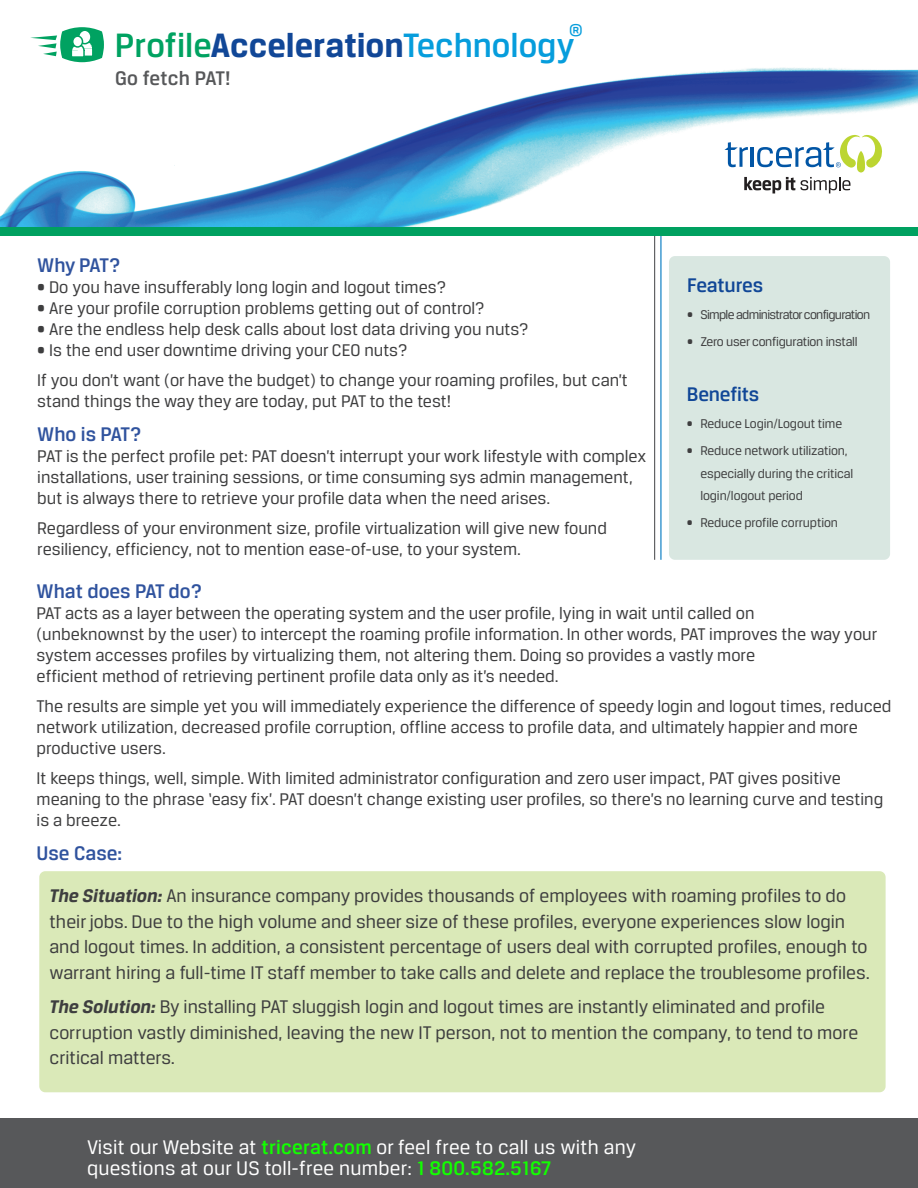
<style>
.page{position:relative;width:918px;height:1188px;background:#fff}
.page>*{position:absolute;margin:0;border:0;box-sizing:border-box;transform-origin:0 0}
.t1{font:700 36px "Breuer Text";color:#114797}
.t2{font:21px/21px "Breuer Text";letter-spacing:.01em;color:#fff}
.t3{font:500 21px "Breuer Text";color:#30539e}
.t4{font:500 21px "Breuer Text";letter-spacing:.01em;color:#57585a}
.Subhead{font:500 21px "Breuer Text";letter-spacing:-.01em;color:#114797}
.Benefit_Text{font:500 21px "Breuer Text";letter-spacing:-.01em;color:#114797}
.t5{font:19.5px/25.5px "Breuer Text";color:#3e3e3f}
.t6{font:18px/21px "Breuer Text";color:#3e3e3f}
.t7{font:500 18px "Breuer Text";color:#069ddc}
.Benefit_Text-2{font:13.5px/22.5px "Breuer Text";letter-spacing:-.01em;color:#3e3e3f}
.Benefit_Text-3{font:13.5px "Breuer Text";letter-spacing:-.05em;color:#3e3e3f}
.s1{font-weight:500;color:#00a261}
.s2{font-weight:500;color:#069ddc}
.s3{font-weight:700;font-style:italic}
.s4{font-weight:500;color:#12ff00}
</style>
<div class="page">
<div style="left:672px;top:259px;width:215px;height:298px;background:#d9e7e1;border-radius:3px"></div>
<div style="left:669px;top:256px;width:221px;height:304px;border:6px solid #d9e7e1;border-radius:3px"></div>
<div style="left:42px;top:874px;width:841px;height:215px;background:#dae9b8;border-radius:3px"></div>
<div style="left:39px;top:871px;width:847px;height:221px;border:6px solid #dae9b8;border-radius:3px"></div>
<hr style="left:654px;top:217px;width:1px;height:343px;background:#57585a">
<hr style="left:660px;top:217px;width:2px;height:343px;background:#0079c2">
<img style="left:0;top:67px;width:918px;height:160px">
<div style="left:0;top:227px;width:918px;height:9px;background:#00a160"></div>
<div style="left:0;top:1119px;width:918px;height:69px;background:#57585a"></div>
<svg style="left:725px;top:135px;width:158px;height:58px"></svg>
<svg style="left:30px;top:27px;width:74px;height:35px"></svg>
<p class="t7" style="left:569px;top:21px;width:15px">®</p>
<h1 class="t1" style="left:115px;top:26px;width:461px"><span class="s1">Profile</span>Acceleration<span class="s2">Technology</span></h1>
<p class="t4" style="left:115px;top:67px;width:117px">Go fetch PAT!</p>
<p class="t3" style="left:37px;top:254px;width:84px">Why PAT?</p>
<p class="t6" style="left:37px;top:276px;width:410px">• Do you have insufferably long login and logout times?</p>
<p class="t6" style="left:37px;top:297px;width:449px">• Are your profile corruption problems getting out of control?</p>
<p class="t6" style="left:37px;top:318px;width:493px">• Are the endless help desk calls about lost data driving you nuts?</p>
<p class="t6" style="left:37px;top:339px;width:371px">• Is the end user downtime driving your CEO nuts?</p>
<p class="t6" style="left:37px;top:369px;width:592px">If you don’t want (or have the budget) to change your roaming profiles, but can’t stand things the way they are today, put PAT to the test!</p>
<p class="t3" style="left:37px;top:423px;width:106px">Who is PAT?</p>
<p class="t6" style="left:37px;top:446px;width:610px">PAT is the perfect profile pet: PAT doesn’t interrupt your work lifestyle with complex installations, user training sessions, or time consuming sys admin management, but is always there to retrieve your profile data when the need arises.</p>
<p class="t6" style="left:37px;top:518px;width:571px">Regardless of your environment size, profile virtualization will give new found resiliency, efficiency, not to mention ease-of-use, to your system.</p>
<p class="Subhead" style="left:687px;top:274px;width:78px">Features</p>
<p class="Benefit_Text-3" style="left:687px;top:307px;width:185px">• Simple administrator configuration</p>
<p class="Benefit_Text-2" style="left:687px;top:330px;width:172px">• Zero user configuration install</p>
<p class="Benefit_Text" style="left:687px;top:383px;width:74px">Benefits</p>
<p class="Benefit_Text-2" style="left:687px;top:412px;width:157px">• Reduce Login/Logout time</p>
<p class="Benefit_Text-2" style="left:700px;top:439px;width:154px;text-indent:-14px">• Reduce network utilization, especially during the critical login/logout period</p>
<p class="Benefit_Text-2" style="left:687px;top:511px;width:152px">• Reduce profile corruption</p>
<p class="t3" style="left:37px;top:580px;width:167px">What does PAT do?</p>
<p class="t6" style="left:37px;top:603px;width:842px">PAT acts as a layer between the operating system and the user profile, lying in wait until called on<br>(unbeknownst by the user) to intercept the roaming profile information. In other words, PAT improves the way your system accesses profiles by virtualizing them, not altering them. Doing so provides a vastly more<br>efficient method of retrieving pertinent profile data only as it’s needed.</p>
<p class="t6" style="left:37px;top:696px;width:856px">The results are simple yet you will immediately experience the difference of speedy login and logout times, reduced network utilization, decreased profile corruption, offline access to profile data, and ultimately happier and more productive users.</p>
<p class="t6" style="left:37px;top:768px;width:848px">It keeps things, well, simple. With limited administrator configuration and zero user impact, PAT gives positive meaning to the phrase ‘easy fix’. PAT doesn’t change existing user profiles, so there’s no learning curve and testing is a breeze.</p>
<p class="t3" style="left:37px;top:842px;width:87px">Use Case:</p>
<p class="t5" style="left:50px;top:883px;width:822px"><span class="s3">The Situation:</span> An insurance company provides thousands of employees with roaming profiles to do their jobs. Due to the high volume and sheer size of these profiles, everyone experiences slow login and logout times. In addition, a consistent percentage of users deal with corrupted profiles, enough to warrant hiring a full-time IT staff member to take calls and delete and replace the troublesome profiles.</p>
<p class="t5" style="left:50px;top:994px;width:810px"><span class="s3">The Solution:</span> By installing PAT sluggish login and logout times are instantly eliminated and profile corruption vastly diminished, leaving the new IT person, not to mention the company, to tend to more critical matters.</p>
<p class="t2" style="left:87px;top:1137px;width:551px">Visit our Website at <span class="s4">tricerat.com</span> or feel free to call us with any questions at our US toll-free number: <span class="s4">1 800.582.5167</span></p>
</div>
